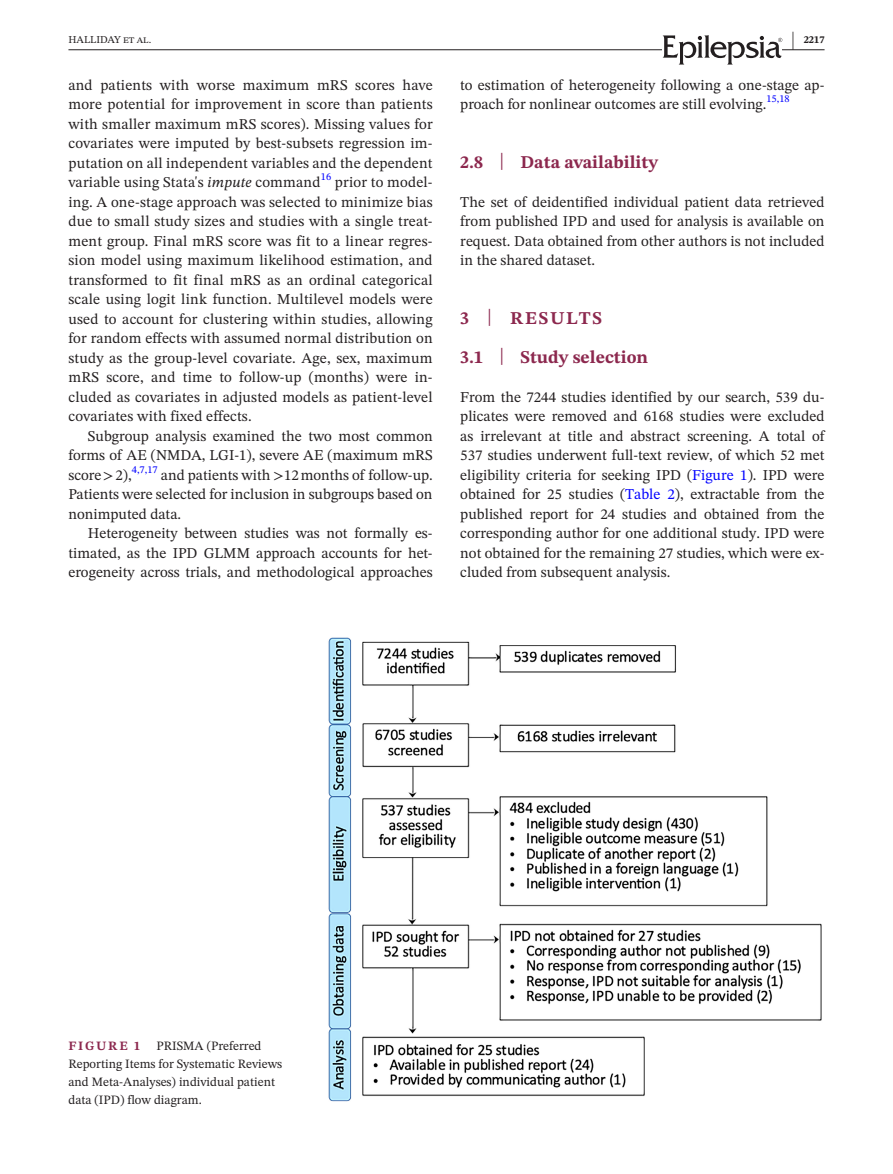
<style>
.page{position:relative;width:893px;height:1174px;background:#fff}
.page>*{position:absolute;margin:0;border:0;box-sizing:border-box;transform-origin:0 0}
.t1{font:700 21px "STIX Two Text";color:#231f20;scale:.42 1}
.t2{font:700 18px/39px "STIX Two Text";color:#8c284e}
.t3{font:15px/19.5px "STIX Two Text";color:#231f20;text-align:justify}
.t4{font:12.75px/18px "STIX Two Text";color:#231f20}
.t5{font:700 12.75px "STIX Two Text";letter-spacing:.14em;color:#8c284e}
.t6{font:10.5px "STIX Two Text";color:#231f20}
.t7{font:10.5px "STIX Two Text";color:#00f}
.t8{font:700 10.5px "STIX Two Text";color:#231f20}
.s1{font-style:italic}
.s2{font-weight:400;font-size:23.7px}
.s3{color:#00f}
</style>
<div class="page">
<hr style="left:68px;top:49px;width:756px;height:1px;background:#231f20">
<svg style="left:663px;top:35px;width:119px;height:30px"></svg>
<img style="left:328px;top:637px;width:494px;height:465px">
<h1 class="t1" style="left:792px;top:24px;width:8px">|</h1>
<p class="t6" style="left:68px;top:32px;width:84px">HALLIDAY et al.</p>
<p class="t8" style="left:804px;top:32px;width:22px">2217</p>
<p class="t3" style="left:68px;top:75px;width:366px">and patients with worse maximum mRS scores have more potential for improvement in score than patients with smaller maximum mRS scores). Missing values for covariates were imputed by best-subsets regression im&shy;putation on all independent variables and the dependent variable using Stata's <span class="s1">impute</span> command</p>
<p class="t3" style="left:460px;top:75px;width:366px">to estimation of heterogeneity following a one-stage ap&shy;proach for nonlinear outcomes are still evolving.<sup>15,18</sup></p>
<p class="t2" style="left:460px;top:143px;width:199px">2.8 <span class="s2">|</span> Data availability</p>
<p class="t3" style="left:460px;top:192px;width:366px">The set of deidentified individual patient data retrieved from published IPD and used for analysis is available on request. Data obtained from other authors is not included in the shared dataset.</p>
<p class="t7" style="left:321px;top:169px;width:12px">16</p>
<p class="t3" style="left:68px;top:172px;width:366px;text-indent:266px">prior to model&shy;ing. A one-stage approach was selected to minimize bias due to small study sizes and studies with a single treat&shy;ment group. Final mRS score was fit to a linear regres&shy;sion model using maximum likelihood estimation, and transformed to fit final mRS as an ordinal categorical scale using logit link function. Multilevel models were used to account for clustering within studies, allowing for random effects with assumed normal distribution on study as the group-level covariate. Age, sex, maximum mRS score, and time to follow-up (months) were in&shy;cluded as covariates in adjusted models as patient-level covariates with fixed effects.</p>
<p class="t3" style="left:68px;top:426px;width:366px;text-indent:20px">Subgroup analysis examined the two most common forms of AE (NMDA, LGI-1), severe AE (maximum mRS score&gt;2),</p>
<p class="t2" style="left:460px;top:299px;width:189px">3 <span class="s2">|</span> RESULTS<br>3.1 <span class="s2">|</span> Study selection</p>
<p class="t3" style="left:460px;top:387px;width:366px">From the 7244 studies identified by our search, 539 du&shy;plicates were removed and 6168 studies were excluded as irrelevant at title and abstract screening. A total of 537 studies underwent full-text review, of which 52 met eligibility criteria for seeking IPD (<span class="s3">Figure 1</span>). IPD were obtained for 25 studies (<span class="s3">Table 2</span>), extractable from the published report for 24 studies and obtained from the corresponding author for one additional study. IPD were not obtained for the remaining 27 studies, which were ex&shy;cluded from subsequent analysis.</p>
<p class="t7" style="left:132px;top:462px;width:27px">4,7,17</p>
<p class="t3" style="left:68px;top:465px;width:366px;text-indent:92px">and patients with &gt;12months of follow-up.<br>Patients were selected for inclusion in subgroups based on nonimputed data.</p>
<p class="t3" style="left:68px;top:523px;width:366px;text-indent:20px">Heterogeneity between studies was not formally es&shy;timated, as the IPD GLMM approach accounts for het&shy;erogeneity across trials, and methodological approaches</p>
<p class="t4" style="left:68px;top:1036px;width:215px;text-indent:88px">PRISMA (Preferred<br>Reporting Items for Systematic Reviews and Meta-Analyses) individual patient data (IPD) flow diagram.</p>
<p class="t5" style="left:68px;top:1036px;width:73px">FIGURE 1</p>
</div>
